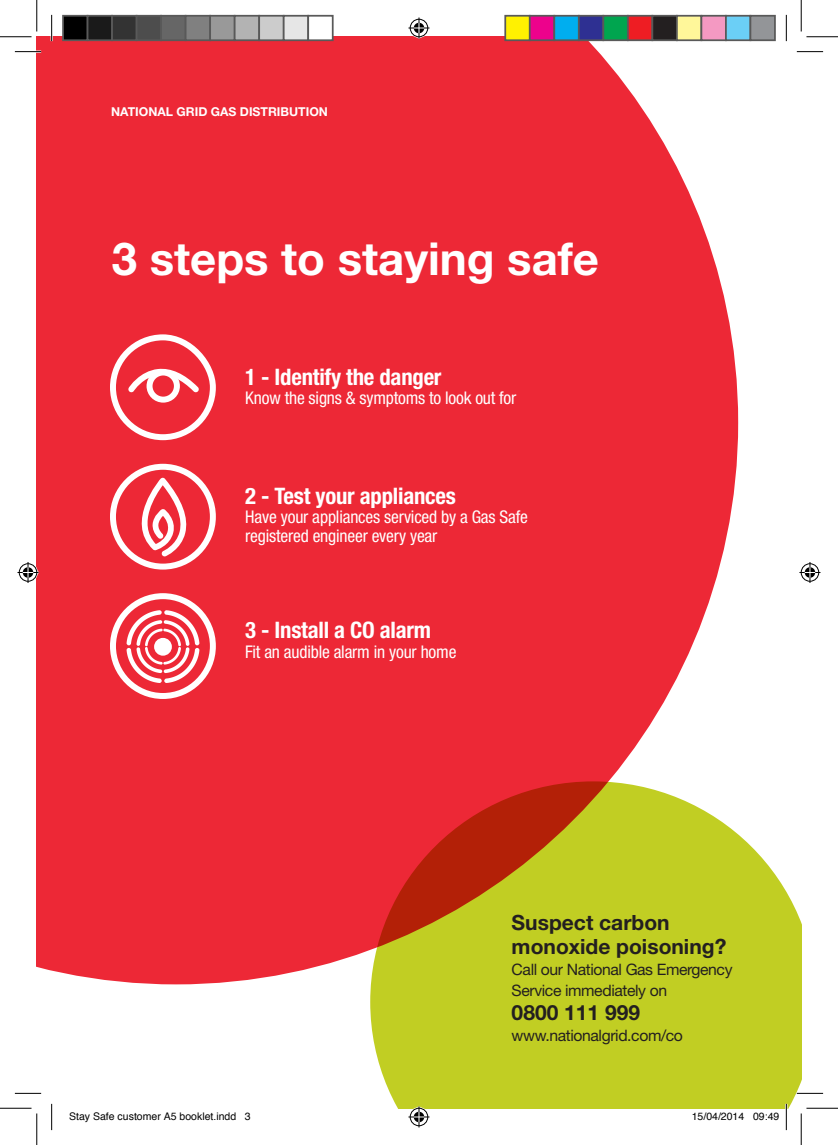
<style>
.page{position:relative;width:838px;height:1145px;background:#fff}
.page>*{position:absolute;margin:0;border:0;box-sizing:border-box;transform-origin:0 0}
.t1{font:700 45.5px "Helvetica Neue";color:#fff}
._03_L2_Header{font:700 condensed 22.75px "Helvetica Neue";letter-spacing:-.01em;color:#fff}
.t2{font:700 21px/23.8px "Helvetica Neue";color:#231f20}
._03_L2_Header-2{font:condensed 17.5px/19.2px "Helvetica Neue";letter-spacing:-.01em;color:#fff}
.t3{font:15.75px/21px "Helvetica Neue";letter-spacing:-.025em;color:#231f20}
.t4{font:700 12.25px "Helvetica Neue";color:#fff}
.t5{font:10.5px "Helvetica";color:#000}
</style>
<div class="page">
<div style="left:37px;top:37px;width:701px;height:947px;background:#ed2836"></div>
<svg style="left:370px;top:781px;width:431px;height:327px;background:#c7b430"></svg>
<svg style="left:110px;top:334px;width:106px;height:106px"></svg>
<svg style="left:110px;top:464px;width:106px;height:106px"></svg>
<svg style="left:110px;top:593px;width:106px;height:106px"></svg>
<hr style="left:15px;top:51px;width:26px;height:2px;background:#fff">
<hr style="left:796px;top:1092px;width:27px;height:2px;background:#fff">
<hr style="left:51px;top:15px;width:2px;height:26px;background:#fff">
<hr style="left:785px;top:1104px;width:2px;height:26px;background:#fff">
<svg style="left:15px;top:51px;width:26px;height:1px"></svg>
<svg style="left:796px;top:51px;width:27px;height:1px"></svg>
<svg style="left:15px;top:1093px;width:26px;height:1px"></svg>
<svg style="left:796px;top:1093px;width:27px;height:1px"></svg>
<svg style="left:51px;top:15px;width:1px;height:26px"></svg>
<svg style="left:51px;top:1104px;width:1px;height:26px"></svg>
<svg style="left:786px;top:15px;width:1px;height:26px"></svg>
<svg style="left:786px;top:1104px;width:1px;height:26px"></svg>
<hr style="left:0;top:36px;width:32px;height:1px;background:#000">
<hr style="left:806px;top:36px;width:31px;height:1px;background:#000">
<hr style="left:0;top:1108px;width:32px;height:1px;background:#000">
<hr style="left:806px;top:1108px;width:31px;height:1px;background:#000">
<hr style="left:36px;top:0;width:1px;height:31px;background:#000">
<hr style="left:36px;top:1113px;width:1px;height:32px;background:#000">
<hr style="left:800px;top:0;width:1px;height:31px;background:#000">
<hr style="left:800px;top:1113px;width:1px;height:32px;background:#000">
<svg style="left:408px;top:18px;width:21px;height:21px"></svg>
<svg style="left:408px;top:1106px;width:21px;height:21px"></svg>
<svg style="left:18px;top:562px;width:21px;height:21px"></svg>
<svg style="left:799px;top:562px;width:21px;height:21px"></svg>
<div style="left:63px;top:16px;width:25px;height:24px;background:#000"></div>
<div style="left:62px;top:15px;width:26px;height:26px;border:2px solid #595959"></div>
<div style="left:88px;top:16px;width:24px;height:24px;background:#1a1a1a"></div>
<div style="left:87px;top:15px;width:26px;height:26px;border:2px solid #595959"></div>
<div style="left:112px;top:16px;width:25px;height:24px;background:#333"></div>
<div style="left:111px;top:15px;width:26px;height:26px;border:2px solid #595959"></div>
<div style="left:137px;top:16px;width:24px;height:24px;background:#4d4d4d"></div>
<div style="left:136px;top:15px;width:26px;height:26px;border:2px solid #595959"></div>
<div style="left:161px;top:16px;width:25px;height:24px;background:#666"></div>
<div style="left:160px;top:15px;width:26px;height:26px;border:2px solid #595959"></div>
<div style="left:186px;top:16px;width:24px;height:24px;background:#808080"></div>
<div style="left:185px;top:15px;width:26px;height:26px;border:2px solid #595959"></div>
<div style="left:210px;top:16px;width:25px;height:24px;background:#999"></div>
<div style="left:209px;top:15px;width:26px;height:26px;border:2px solid #595959"></div>
<div style="left:235px;top:16px;width:24px;height:24px;background:#b3b3b3"></div>
<div style="left:234px;top:15px;width:26px;height:26px;border:2px solid #595959"></div>
<div style="left:259px;top:16px;width:25px;height:24px;background:#ccc"></div>
<div style="left:258px;top:15px;width:26px;height:26px;border:2px solid #595959"></div>
<div style="left:284px;top:16px;width:24px;height:24px;background:#e6e6e6"></div>
<div style="left:283px;top:15px;width:26px;height:26px;border:2px solid #595959"></div>
<div style="left:308px;top:16px;width:25px;height:24px;background:#fff"></div>
<div style="left:307px;top:15px;width:26px;height:26px;border:2px solid #595959"></div>
<div style="left:505px;top:16px;width:24px;height:24px;background:#fff101"></div>
<div style="left:504px;top:15px;width:26px;height:26px;border:2px solid #595959"></div>
<div style="left:529px;top:16px;width:25px;height:24px;background:#ed028c"></div>
<div style="left:529px;top:15px;width:26px;height:26px;border:2px solid #595959"></div>
<div style="left:554px;top:16px;width:24px;height:24px;background:#00aeef"></div>
<div style="left:553px;top:15px;width:26px;height:26px;border:2px solid #595959"></div>
<div style="left:578px;top:16px;width:25px;height:24px;background:#2e3092"></div>
<div style="left:578px;top:15px;width:26px;height:26px;border:2px solid #595959"></div>
<div style="left:603px;top:16px;width:24px;height:24px;background:#00a54f"></div>
<div style="left:602px;top:15px;width:26px;height:26px;border:2px solid #595959"></div>
<div style="left:627px;top:16px;width:25px;height:24px;background:#ee1d23"></div>
<div style="left:627px;top:15px;width:26px;height:26px;border:2px solid #595959"></div>
<div style="left:652px;top:16px;width:24px;height:24px;background:#231f20"></div>
<div style="left:651px;top:15px;width:26px;height:26px;border:2px solid #595959"></div>
<div style="left:676px;top:16px;width:25px;height:24px;background:#fff79a"></div>
<div style="left:676px;top:15px;width:26px;height:26px;border:2px solid #595959"></div>
<div style="left:701px;top:16px;width:24px;height:24px;background:#f499c2"></div>
<div style="left:700px;top:15px;width:26px;height:26px;border:2px solid #595959"></div>
<div style="left:725px;top:16px;width:25px;height:24px;background:#6bcff6"></div>
<div style="left:725px;top:15px;width:26px;height:26px;border:2px solid #595959"></div>
<div style="left:750px;top:16px;width:24px;height:24px;background:#939598"></div>
<div style="left:749px;top:15px;width:26px;height:26px;border:2px solid #595959"></div>
<p class="t4" style="left:111px;top:104px;width:218px">NATIONAL GRID GAS DISTRIBUTION</p>
<p class="t1" style="left:112px;top:230px;width:489px">3 steps to staying safe</p>
<p class="_03_L2_Header" style="left:245px;top:363px;width:198px">1 - Identify the danger</p>
<p class="_03_L2_Header-2" style="left:245px;top:388px;width:272px">Know the signs &amp; symptoms to look out for</p>
<p class="_03_L2_Header" style="left:245px;top:482px;width:212px">2 - Test your appliances</p>
<p class="_03_L2_Header-2" style="left:245px;top:507px;width:284px">Have your appliances serviced by a Gas Safe registered engineer every year</p>
<p class="_03_L2_Header" style="left:245px;top:616px;width:187px">3 - Install a CO alarm</p>
<p class="_03_L2_Header-2" style="left:245px;top:642px;width:213px">Fit an audible alarm in your home</p>
<p class="t2" style="left:511px;top:910px;width:216px">Suspect carbon monoxide poisoning?</p>
<p class="t3" style="left:511px;top:959px;width:222px">Call our National Gas Emergency<br>Service immediately on</p>
<p class="t2" style="left:511px;top:1000px;width:130px">0800 111 999</p>
<p class="t3" style="left:511px;top:1025px;width:173px">www.nationalgrid.com/co</p>
<p class="t5" style="left:69px;top:1108px;width:183px">Stay Safe customer A5 booklet.indd 3</p>
<p class="t5" style="left:691px;top:1108px;width:89px">15/04/2014 09:49</p>
</div>
